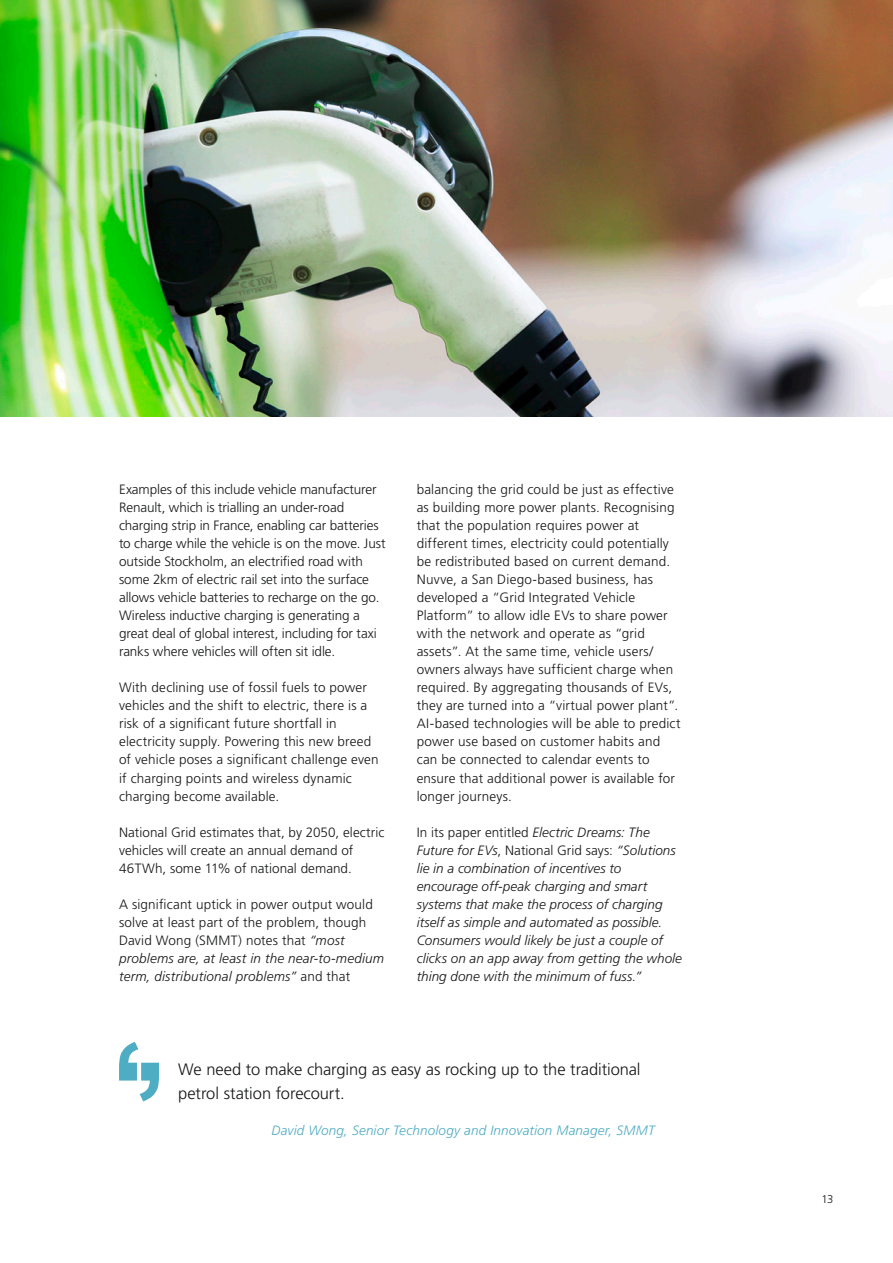
<style>
.page{position:relative;width:893px;height:1263px;background:#fff}
.page>*{position:absolute;margin:0;border:0;box-sizing:border-box;transform-origin:0 0}
.Intro_1___11_16pt{font:300 16.5px/24px "Frutiger LT Pro";letter-spacing:-.005em;color:#151616}
.Copy___9_12pt___Ligh{font:300 13.5px/18px "Frutiger LT Pro";letter-spacing:.01em;color:#151616}
.Copy___9_12pt___Ligh-2{font:300 13.5px/18px "Frutiger LT Pro";letter-spacing:-.01em;color:#151616}
.Copy___9_12pt___Ligh-3{font:italic 300 13.5px/18px "Frutiger LT Pro";color:#151616}
.Intro_1___11_16pt-2{font:italic 300 13.5px "Frutiger LT Pro";letter-spacing:.015em;color:#4eacc3}
.t1{font:300 11.25px "Frutiger LT Pro";color:#151616}
.s1{font-style:italic}
.s2{font-style:normal}
</style>
<div class="page">
<img style="left:0;top:0;width:893px;height:417px">
<svg style="left:119px;top:1042px;width:40px;height:59px"></svg>
<p class="Copy___9_12pt___Ligh-2" style="left:119px;top:481px;width:268px">Examples of this include vehicle manufacturer Renault, which is trialling an under-road charging strip in France, enabling car batteries to charge while the vehicle is on the move. Just outside Stockholm, an electrified road with some 2km of electric rail set into the surface allows vehicle batteries to recharge on the go.<br>Wireless inductive charging is generating a great deal of global interest, including for taxi ranks where vehicles will often sit idle.</p>
<p class="Copy___9_12pt___Ligh" style="left:119px;top:679px;width:261px">With declining use of fossil fuels to power vehicles and the shift to electric, there is a risk of a significant future shortfall in electricity supply. Powering this new breed of vehicle poses a significant challenge even if charging points and wireless dynamic charging become available.</p>
<p class="Copy___9_12pt___Ligh" style="left:119px;top:823px;width:267px">National Grid estimates that, by 2050, electric vehicles will create an annual demand of<br>46TWh, some 11% of national demand.</p>
<p class="Copy___9_12pt___Ligh" style="left:119px;top:895px;width:267px">A significant uptick in power output would solve at least part of the problem, though David Wong (SMMT) notes that <span class="s1">“most problems are, at least in the near-to-medium term, distributional problems”</span> and that</p>
<p class="Copy___9_12pt___Ligh" style="left:417px;top:481px;width:265px">balancing the grid could be just as effective as building more power plants. Recognising that the population requires power at different times, electricity could potentially be redistributed based on current demand.<br>Nuvve, a San Diego-based business, has developed a “Grid Integrated Vehicle Platform” to allow idle EVs to share power with the network and operate as “grid assets”. At the same time, vehicle users/ owners always have sufficient charge when required. By aggregating thousands of EVs, they are turned into a “virtual power plant”.<br>AI-based technologies will be able to predict power use based on customer habits and can be connected to calendar events to ensure that additional power is available for longer journeys.</p>
<p class="Copy___9_12pt___Ligh-3" style="left:417px;top:823px;width:267px"><span class="s2">In its paper entitled</span> Electric Dreams: The Future for EVs<span class="s2">, National Grid says:</span> “Solutions lie in a combination of incentives to encourage off-peak charging and smart systems that make the process of charging itself as simple and automated as possible.<br>Consumers would likely be just a couple of clicks on an app away from getting the whole thing done with the minimum of fuss.”</p>
<p class="Intro_1___11_16pt" style="left:178px;top:1057px;width:464px">We need to make charging as easy as rocking up to the traditional petrol station forecourt.</p>
<p class="Intro_1___11_16pt-2" style="left:272px;top:1122px;width:385px">David Wong, Senior Technology and Innovation Manager, SMMT</p>
<p class="t1" style="left:821px;top:1193px;width:13px">13</p>
</div>
